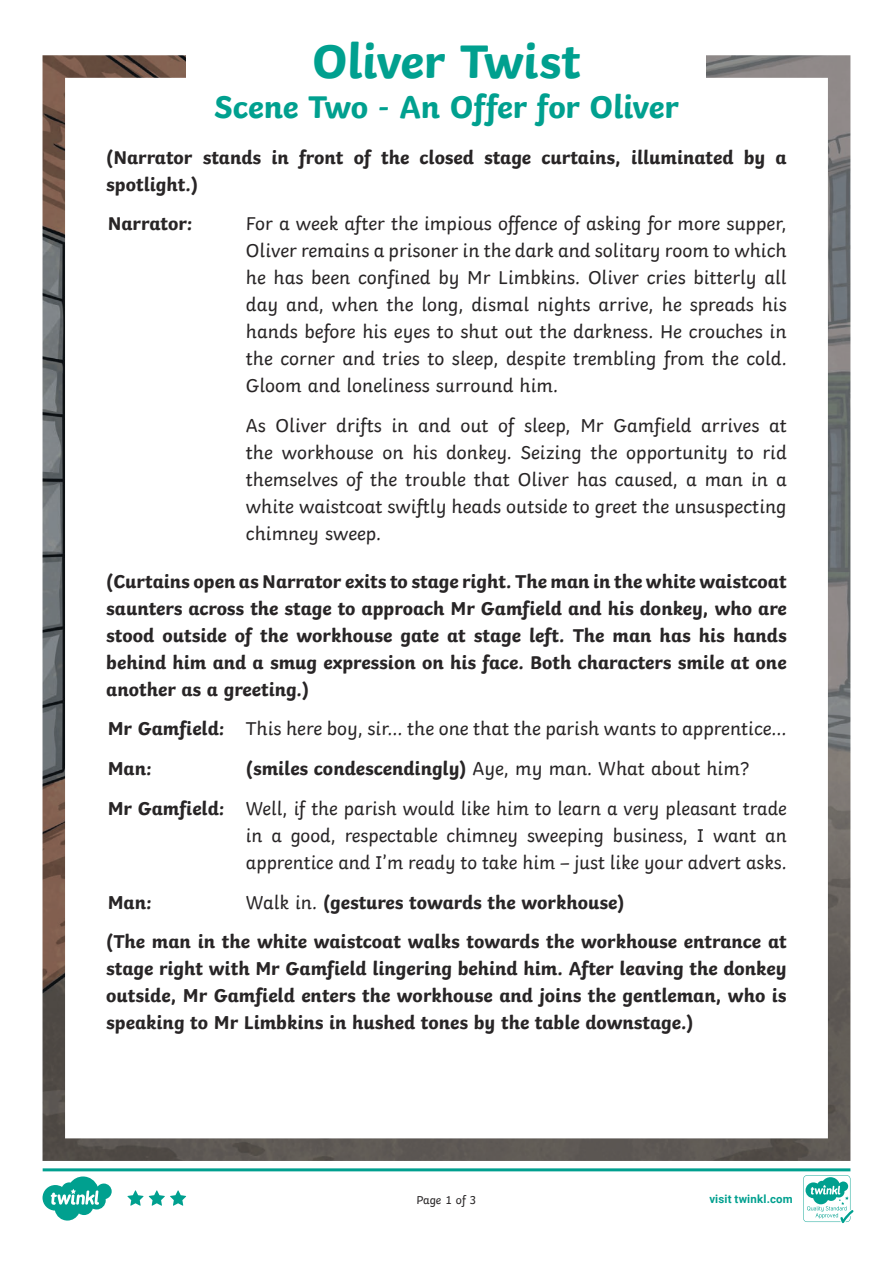
<style>
.page{position:relative;width:893px;height:1263px;background:#fff}
.page>*{position:absolute;margin:0;border:0;box-sizing:border-box;transform-origin:0 0}
.Heading_1{font:700 49.5px "Twinkl";letter-spacing:-.015em;color:#00a08f}
.Heading_1-2{font:700 33px "Twinkl";letter-spacing:-.005em;color:#00a08f}
.KS2_Body_Copy{font:19.5px/27px "Twinkl";color:#282526;text-align:justify}
.KS2_Body_Copy-2{font:700 19.5px/27px "Twinkl";color:#282526;text-align:justify}
.t1{font:12px "Twinkl";letter-spacing:-.005em;color:#282526}
.t2{font:700 11.4px "Roboto";letter-spacing:.02em;color:#00a08f}
.s1{font-weight:400}
</style>
<div class="page">
<img style="left:43px;top:55px;width:807px;height:1106px">
<div style="left:187px;top:24px;width:519px;height:115px;background:#fff"></div>
<svg style="left:43px;top:1168px;width:810px;height:55px"></svg>
<p class="Heading_1" style="left:312px;top:20px;width:270px">Oliver Twist</p>
<p class="Heading_1-2" style="left:214px;top:79px;width:466px">Scene Two - An Offer for Oliver</p>
<p class="KS2_Body_Copy-2" style="left:106px;top:142px;width:682px">(Narrator stands in front of the closed stage curtains, illuminated by a spotlight.)</p>
<p class="KS2_Body_Copy-2" style="left:108px;top:208px;width:86px">Narrator:</p>
<p class="KS2_Body_Copy" style="left:246px;top:209px;width:542px">For a week after the impious offence of asking for more supper, Oliver remains a prisoner in the dark and solitary room to which he has been confined by Mr Limbkins. Oliver cries bitterly all day and, when the long, dismal nights arrive, he spreads his hands before his eyes to shut out the darkness. He crouches in the corner and tries to sleep, despite trembling from the cold.<br>Gloom and loneliness surround him.</p>
<p class="KS2_Body_Copy" style="left:246px;top:410px;width:542px">As Oliver drifts in and out of sleep, Mr Gamfield arrives at the workhouse on his donkey. Seizing the opportunity to rid themselves of the trouble that Oliver has caused, a man in a white waistcoat swiftly heads outside to greet the unsuspecting chimney sweep.</p>
<p class="KS2_Body_Copy-2" style="left:106px;top:565px;width:682px">(Curtains open as Narrator exits to stage right. The man in the white waistcoat saunters across the stage to approach Mr Gamfield and his donkey, who are stood outside of the workhouse gate at stage left. The man has his hands behind him and a smug expression on his face. Both characters smile at one another as a greeting.)</p>
<p class="KS2_Body_Copy-2" style="left:108px;top:713px;width:118px">Mr Gamfield:</p>
<p class="KS2_Body_Copy-2" style="left:108px;top:753px;width:45px">Man:</p>
<p class="KS2_Body_Copy-2" style="left:108px;top:793px;width:118px">Mr Gamfield:</p>
<p class="KS2_Body_Copy-2" style="left:108px;top:886px;width:45px">Man:</p>
<p class="KS2_Body_Copy" style="left:246px;top:713px;width:542px">This here boy, sir… the one that the parish wants to apprentice…</p>
<p class="KS2_Body_Copy-2" style="left:246px;top:753px;width:505px">(smiles condescendingly) <span class="s1">Aye, my man. What about him?</span></p>
<p class="KS2_Body_Copy" style="left:246px;top:793px;width:542px">Well, if the parish would like him to learn a very pleasant trade in a good, respectable chimney sweeping business, I want an apprentice and I’m ready to take him – just like your advert asks.</p>
<p class="KS2_Body_Copy-2" style="left:246px;top:886px;width:380px"><span class="s1">Walk in.</span> (gestures towards the workhouse)</p>
<p class="KS2_Body_Copy-2" style="left:106px;top:926px;width:682px">(The man in the white waistcoat walks towards the workhouse entrance at stage right with Mr Gamfield lingering behind him. After leaving the donkey outside, Mr Gamfield enters the workhouse and joins the gentleman, who is speaking to Mr Limbkins in hushed tones by the table downstage.)</p>
<p class="t1" style="left:416px;top:1191px;width:62px">Page 1 of 3</p>
<p class="t2" style="left:709px;top:1191px;width:85px">visit twinkl.com</p>
</div>
